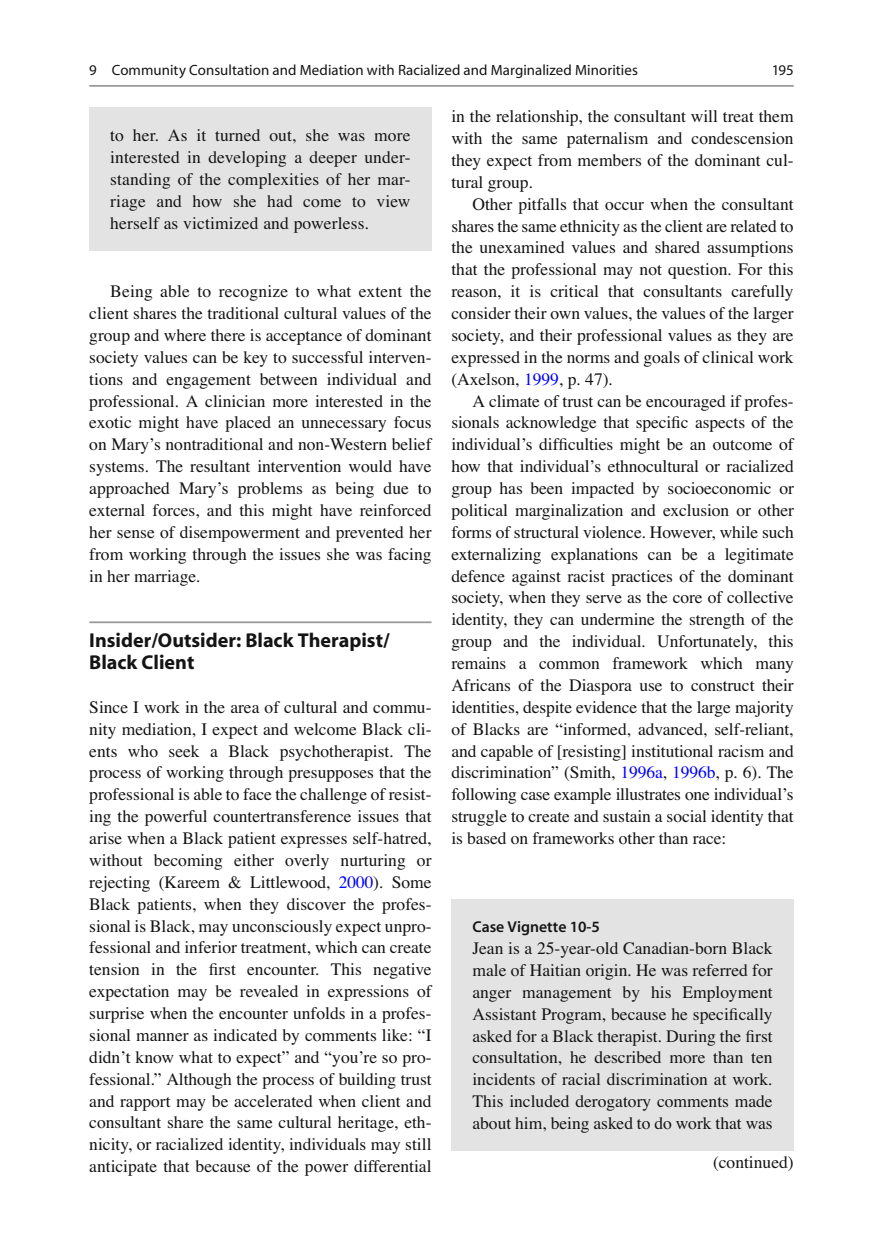
<style>
.page{position:relative;width:883px;height:1260px;background:#fff}
.page>*{position:absolute;margin:0;border:0;box-sizing:border-box;transform-origin:0 0}
.t1{font:700 20.12px/21.9px "Myriad";color:#131413}
.t2{font:17.5px/21.9px "Times";color:#131413;text-align:justify}
.t3{font:600 15.75px "Myriad";color:#131413}
.t4{font:14.88px "Myriad";letter-spacing:.005em;color:#131413}
.s1{color:#00f}
</style>
<div class="page">
<hr style="left:89px;top:621px;width:343px;height:2px;background:#989898">
<div style="left:89px;top:107px;width:343px;height:143px;background:#e3e3e3"></div>
<div style="left:451px;top:899px;width:343px;height:252px;background:#e3e3e3"></div>
<hr style="left:89px;top:85px;width:705px;height:2px;background:#989898">
<p class="t4" style="left:89px;top:64px;width:550px">9 Community Consultation and Mediation with Racialized and Marginalized Minorities</p>
<p class="t4" style="left:772px;top:64px;width:24px">195</p>
<p class="t2" style="left:110px;top:126px;width:302px">to her. As it turned out, she was more interested in developing a deeper under&shy;standing of the complexities of her mar&shy;riage and how she had come to view herself as victimized and powerless.</p>
<p class="t2" style="left:89px;top:282px;width:344px;text-indent:21px">Being able to recognize to what extent the client shares the traditional cultural values of the group and where there is acceptance of dominant society values can be key to successful interven&shy;tions and engagement between individual and professional. A clinician more interested in the exotic might have placed an unnecessary focus on Mary’s nontraditional and non-Western belief systems. The resultant intervention would have approached Mary’s problems as being due to external forces, and this might have reinforced her sense of disempowerment and prevented her from working through the issues she was facing in her marriage.</p>
<p class="t1" style="left:89px;top:631px;width:302px">Insider/Outsider: Black Therapist/<br>Black Client</p>
<p class="t2" style="left:89px;top:698px;width:344px">Since I work in the area of cultural and commu&shy;nity mediation, I expect and welcome Black cli&shy;ents who seek a Black psychotherapist. The process of working through presupposes that the professional is able to face the challenge of resist&shy;ing the powerful countertransference issues that arise when a Black patient expresses self-hatred, without becoming either overly nurturing or rejecting ( Kareem &amp; Littlewood, <span class="s1">2000</span> ). Some Black patients, when they discover the profes&shy;sional is Black, may unconsciously expect unpro&shy;fessional and inferior treatment, which can create tension in the first encounter. This negative expectation may be revealed in expressions of surprise when the encounter unfolds in a profes&shy;sional manner as indicated by comments like: “I didn’t know what to expect” and “you’re so pro&shy;fessional.” Although the process of building trust and rapport may be accelerated when client and consultant share the same cultural heritage, eth&shy;nicity, or racialized identity, individuals may still anticipate that because of the power differential</p>
<p class="t2" style="left:451px;top:107px;width:344px">in the relationship, the consultant will treat them with the same paternalism and condescension they expect from members of the dominant cul&shy;tural group.</p>
<p class="t2" style="left:451px;top:195px;width:344px;text-indent:21px">Other pitfalls that occur when the consultant shares the same ethnicity as the client are related to the unexamined values and shared assumptions that the professional may not question. For this reason, it is critical that consultants carefully consider their own values, the values of the larger society, and their professional values as they are expressed in the norms and goals of clinical work (Axelson, <span class="s1">1999</span> , p. 47).</p>
<p class="t2" style="left:451px;top:391px;width:344px;text-indent:21px">A climate of trust can be encouraged if profes&shy;sionals acknowledge that specific aspects of the individual’s difficulties might be an outcome of how that individual’s ethnocultural or racialized group has been impacted by socioeconomic or political marginalization and exclusion or other forms of structural violence. However, while such externalizing explanations can be a legitimate defence against racist practices of the dominant society, when they serve as the core of collective identity, they can undermine the strength of the group and the individual. Unfortunately, this remains a common framework which many Africans of the Diaspora use to construct their identities, despite evidence that the large majority of Blacks are “informed, advanced, self-reliant, and capable of [resisting] institutional racism and discrimination” (Smith, <span class="s1">1996a</span> , <span class="s1">1996b</span> , p. 6). The following case example illustrates one individual’s struggle to create and sustain a social identity that is based on frameworks other than race:</p>
<p class="t3" style="left:472px;top:917px;width:129px">Case Vignette 10-5</p>
<p class="t2" style="left:472px;top:939px;width:302px">Jean is a 25-year-old Canadian-born Black male of Haitian origin. He was referred for anger management by his Employment Assistant Program, because he specifically asked for a Black therapist. During the first consultation, he described more than ten incidents of racial discrimination at work.<br>This included derogatory comments made about him, being asked to do work that was</p>
<p class="t2" style="left:713px;top:1153px;width:82px">(continued)</p>
</div>
